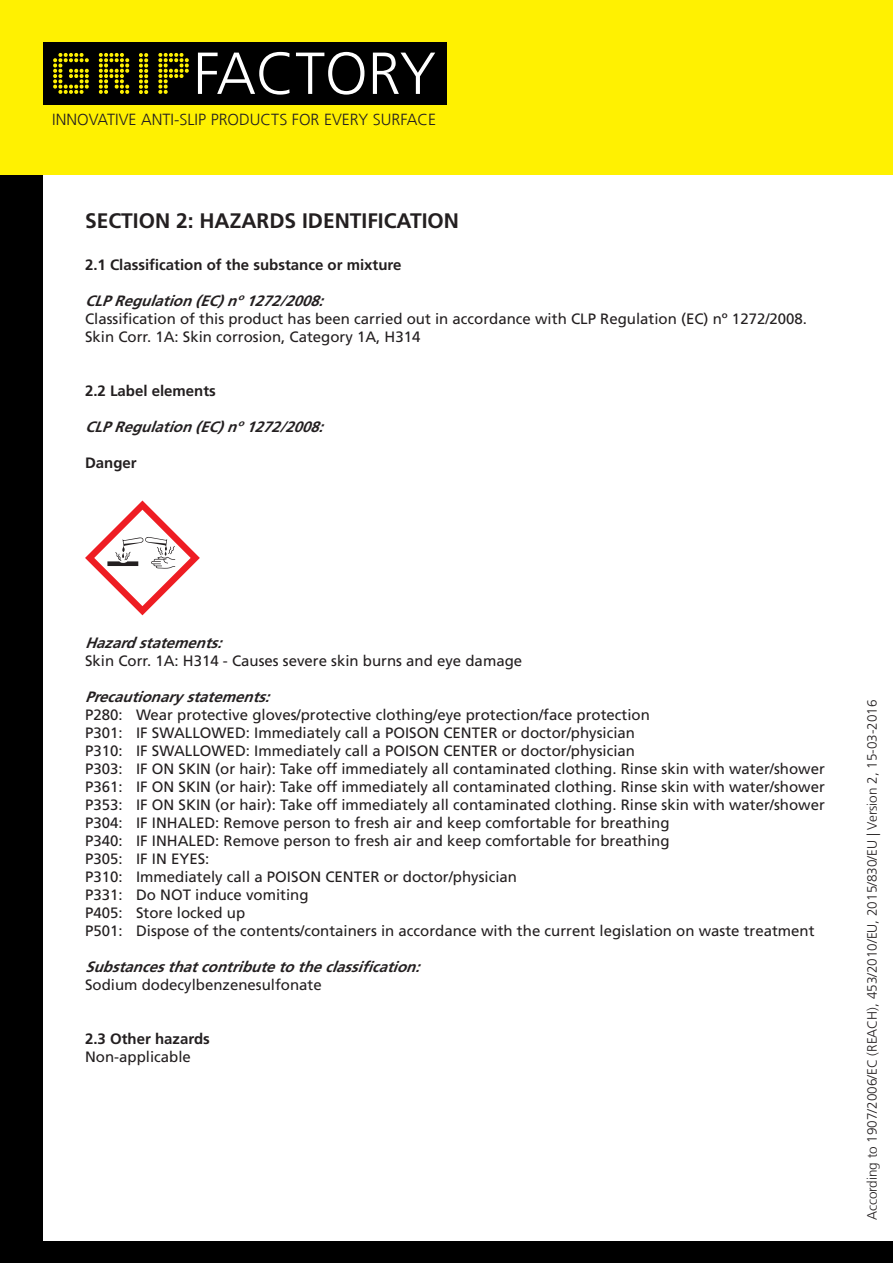
<style>
.page{position:relative;width:893px;height:1263px;background:#fff}
.page>*{position:absolute;margin:0;border:0;box-sizing:border-box;transform-origin:0 0}
.t1{font:300 59.25px "Frutiger LT Com";color:#fff}
.t2{font:700 21px "Frutiger LT Com";color:#231f20}
.t3{font:300 16.05px "Frutiger LT Com";color:#231f20}
.t4{font:15px/18px "Frutiger LT Com";color:#231f20}
.t5{font:italic 700 15px "Frutiger LT Com";color:#231f20}
.t6{font:700 15px "Frutiger LT Com";color:#231f20}
.t7{font:300 13.5px "Frutiger LT Com";color:#231f20}
.s1{font-family:"CF Dots";font-weight:400;font-size:51.6px;color:#fff101}
</style>
<div class="page">
<div style="left:0;top:175px;width:43px;height:1088px;background:#000"></div>
<div style="left:0;top:0;width:893px;height:175px;background:#fff101"></div>
<div style="left:43px;top:43px;width:403px;height:63px;background:#000"></div>
<div style="left:43px;top:1242px;width:850px;height:21px;background:#000"></div>
<svg style="left:85px;top:500px;width:115px;height:115px"></svg>
<h1 class="t1" style="left:48px;top:39px;width:390px"><span class="s1">GRiP</span>FACTORY</h1>
<p class="t3" style="left:52px;top:110px;width:385px">INNOVATIVE ANTI-SLIP PRODUCTS FOR EVERY SURFACE</p>
<h2 class="t2" style="left:85px;top:209px;width:376px">SECTION 2: HAZARDS IDENTIFICATION</h2>
<p class="t6" style="left:85px;top:256px;width:318px">2.1 Classification of the substance or mixture</p>
<p class="t5" style="left:85px;top:292px;width:246px">CLPRegulation(EC)nº1272/2008:</p>
<p class="t4" style="left:85px;top:310px;width:723px">Classification of this product has been carried out in accordance with CLP Regulation (EC) nº 1272/2008.<br>Skin Corr. 1A: Skin corrosion, Category 1A, H314</p>
<p class="t6" style="left:85px;top:382px;width:132px">2.2 Label elements</p>
<p class="t5" style="left:85px;top:418px;width:246px">CLPRegulation(EC)nº1272/2008:</p>
<p class="t6" style="left:85px;top:454px;width:53px">Danger</p>
<p class="t5" style="left:85px;top:634px;width:144px">Hazardstatements:</p>
<p class="t4" style="left:85px;top:652px;width:439px">Skin Corr. 1A: H314 - Causes severe skin burns and eye damage</p>
<p class="t5" style="left:85px;top:688px;width:192px">Precautionarystatements:</p>
<p class="t4" style="left:85px;top:706px;width:741px">P280: Wear protective gloves/protective clothing/eye protection/face protection<br>P301: IF SWALLOWED: Immediately call a POISON CENTER or doctor/physician<br>P310: IF SWALLOWED: Immediately call a POISON CENTER or doctor/physician<br>P303: IF ON SKIN (or hair): Take off immediately all contaminated clothing. Rinse skin with water/shower P361: IF ON SKIN (or hair): Take off immediately all contaminated clothing. Rinse skin with water/shower P353: IF ON SKIN (or hair): Take off immediately all contaminated clothing. Rinse skin with water/shower P304: IF INHALED: Remove person to fresh air and keep comfortable for breathing<br>P340: IF INHALED: Remove person to fresh air and keep comfortable for breathing<br>P305: IF IN EYES:<br>P310: Immediately call a POISON CENTER or doctor/physician<br>P331: Do NOT induce vomiting<br>P405: Store locked up<br>P501: Dispose of the contents/containers in accordance with the current legislation on waste treatment</p>
<p class="t5" style="left:85px;top:958px;width:342px">Substancesthatcontributetotheclassification:</p>
<p class="t4" style="left:85px;top:976px;width:238px">Sodium dodecylbenzenesulfonate</p>
<p class="t6" style="left:85px;top:1030px;width:126px">2.3 Other hazards</p>
<p class="t4" style="left:85px;top:1048px;width:107px">Non-applicable</p>
<p class="t7" style="left:864px;top:1220px;width:522px;rotate:-90deg">According to 1907/2006/EC (REACH), 453/2010/EU, 2015/830/EU | Version 2, 15-03-2016</p>
</div>
